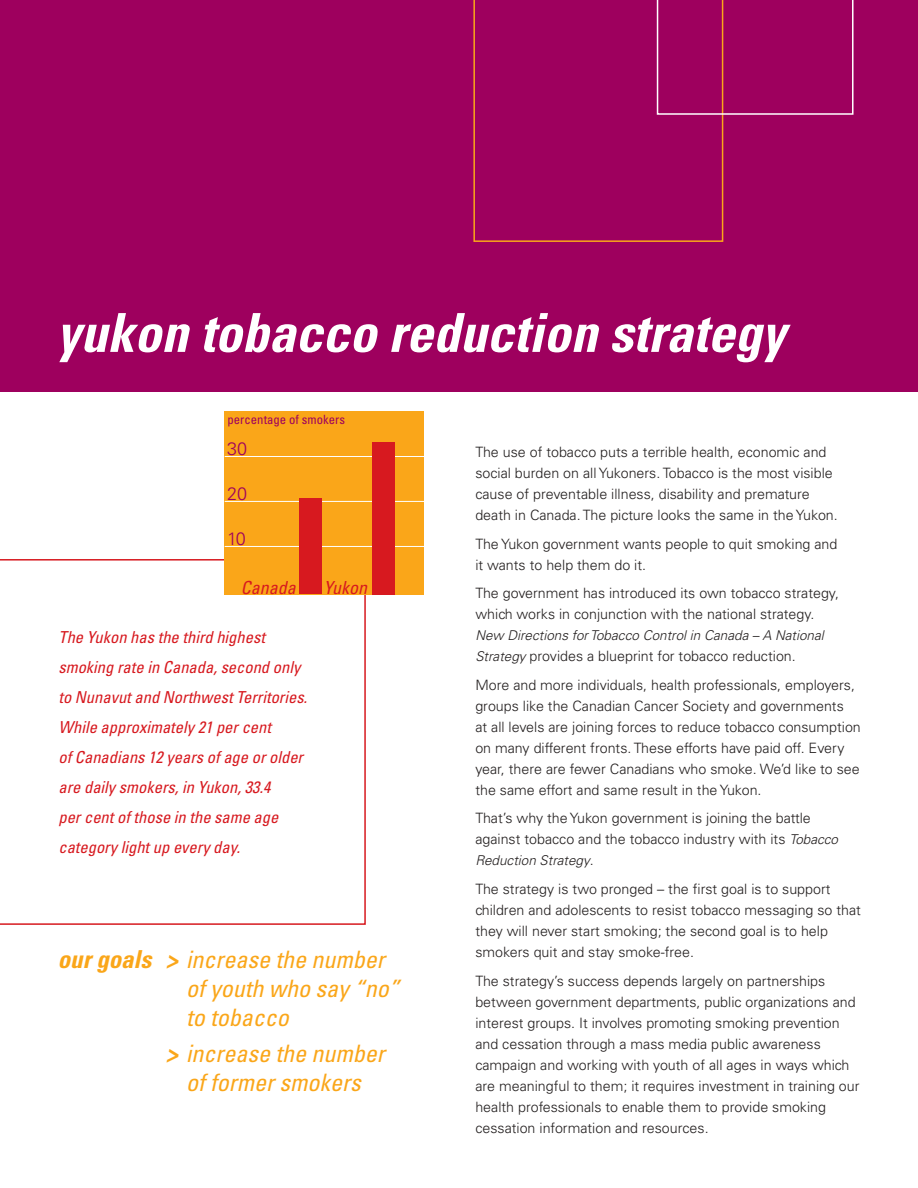
<style>
.page{position:relative;width:918px;height:1188px;background:#fff}
.page>*{position:absolute;margin:0;border:0;box-sizing:border-box;transform-origin:0 0}
.t1{font:italic 700 condensed 53.85px "Univers";color:#fff}
.t2{font:italic condensed 24px/29px "Univers";color:#faa619}
.t3{font:italic condensed 18px "Univers";color:#d7191f}
.t4{font:300 18px "Univers";color:#9e005e}
.t5{font:italic condensed 16.5px/30px "Univers";color:#d7191f}
.t6{font:300 14.25px/21px "Univers";color:#231f1f}
.t7{font:italic 300 13.5px "Univers";color:#231f1f}
.t8{font:condensed 12.75px "Univers";color:#9e005e}
.s1{font-weight:700;font-size:24.75px}
.s2{font-style:italic;font-size:13.5px}
.s3{font-style:normal;font-size:14.25px}
</style>
<div class="page">
<div style="left:0;top:0;width:918px;height:392px;background:#9e005e"></div>
<svg style="left:473px;top:0;width:250px;height:242px"></svg>
<svg style="left:0;top:559px;width:366px;height:366px"></svg>
<div style="left:225px;top:411px;width:199px;height:183px;background:#faa619"></div>
<hr style="left:225px;top:456px;width:199px;height:1px;background:#fff">
<hr style="left:225px;top:501px;width:199px;height:1px;background:#fff">
<hr style="left:225px;top:546px;width:199px;height:1px;background:#fff">
<div style="left:299px;top:499px;width:23px;height:95px;background:#d7191f"></div>
<div style="left:372px;top:442px;width:23px;height:152px;background:#d7191f"></div>
<svg style="left:657px;top:0;width:197px;height:115px"></svg>
<h1 class="t1" style="left:57px;top:313px;width:730px">yukon tobacco reduction strategy</h1>
<p class="t8" style="left:228px;top:415px;width:119px">percentage of smokers</p>
<p class="t4" style="left:227px;top:442px;width:22px">30</p>
<p class="t4" style="left:227px;top:487px;width:22px">20</p>
<p class="t4" style="left:227px;top:532px;width:20px">10</p>
<p class="t3" style="left:241px;top:581px;width:57px">Canada</p>
<p class="t3" style="left:324px;top:581px;width:45px">Yukon</p>
<p class="t5" style="left:58px;top:623px;width:250px">The Yukon has the third highest smoking rate in Canada, second only to Nunavut and Northwest Territories.<br>While approximately 21 per cent<br>of Canadians 12 years of age or older are daily smokers, in Yukon, 33.4<br>per cent of those in the same age category light up every day.</p>
<h2 class="t2" style="left:186px;top:947px;width:215px;text-indent:-128px"><span class="s1">our goals &gt;</span> increase the number of youth who say “no” to tobacco</h2>
<h2 class="t2" style="left:166px;top:1041px;width:220px;text-align:center"><span class="s1">&gt;</span> increase the number of former smokers</h2>
<p class="t6" style="left:475px;top:443px;width:364px">The use of tobacco puts a terrible health, economic and social burden on all Yukoners. Tobacco is the most visible cause of preventable illness, disability and premature death in Canada. The picture looks the same in the Yukon.</p>
<p class="t6" style="left:475px;top:534px;width:364px">The Yukon government wants people to quit smoking and it wants to help them do it.</p>
<p class="t6" style="left:475px;top:584px;width:365px">The government has introduced its own tobacco strategy, which works in conjunction with the national strategy.</p>
<p class="t7" style="left:475px;top:631px;width:350px">New Directions for Tobacco Control in Canada – A National</p>
<p class="t6" style="left:475px;top:643px;width:381px;line-height:28.5px"><span class="s2">Strategy</span> provides a blueprint for tobacco reduction.<br>More and more individuals, health professionals, employers,</p>
<p class="t6" style="left:475px;top:697px;width:387px">groups like the Canadian Cancer Society and governments<br>at all levels are joining forces to reduce tobacco consumption on many different fronts. These efforts have paid off. Every year, there are fewer Canadians who smoke. We’d like to see the same effort and same result in the Yukon.</p>
<p class="t6" style="left:475px;top:809px;width:364px">That’s why the Yukon government is joining the battle against tobacco and the tobacco industry with its <span class="s2">Tobacco</span></p>
<p class="t7" style="left:475px;top:856px;width:120px">Reduction Strategy<span class="s3">.</span></p>
<p class="t6" style="left:475px;top:880px;width:387px">The strategy is two pronged – the first goal is to support children and adolescents to resist tobacco messaging so that they will never start smoking; the second goal is to help smokers quit and stay smoke-free.</p>
<p class="t6" style="left:475px;top:971px;width:386px">The strategy’s success depends largely on partnerships between government departments, public organizations and interest groups. It involves promoting smoking prevention and cessation through a mass media public awareness campaign and working with youth of all ages in ways which are meaningful to them; it requires investment in training our health professionals to enable them to provide smoking cessation information and resources.</p>
</div>
